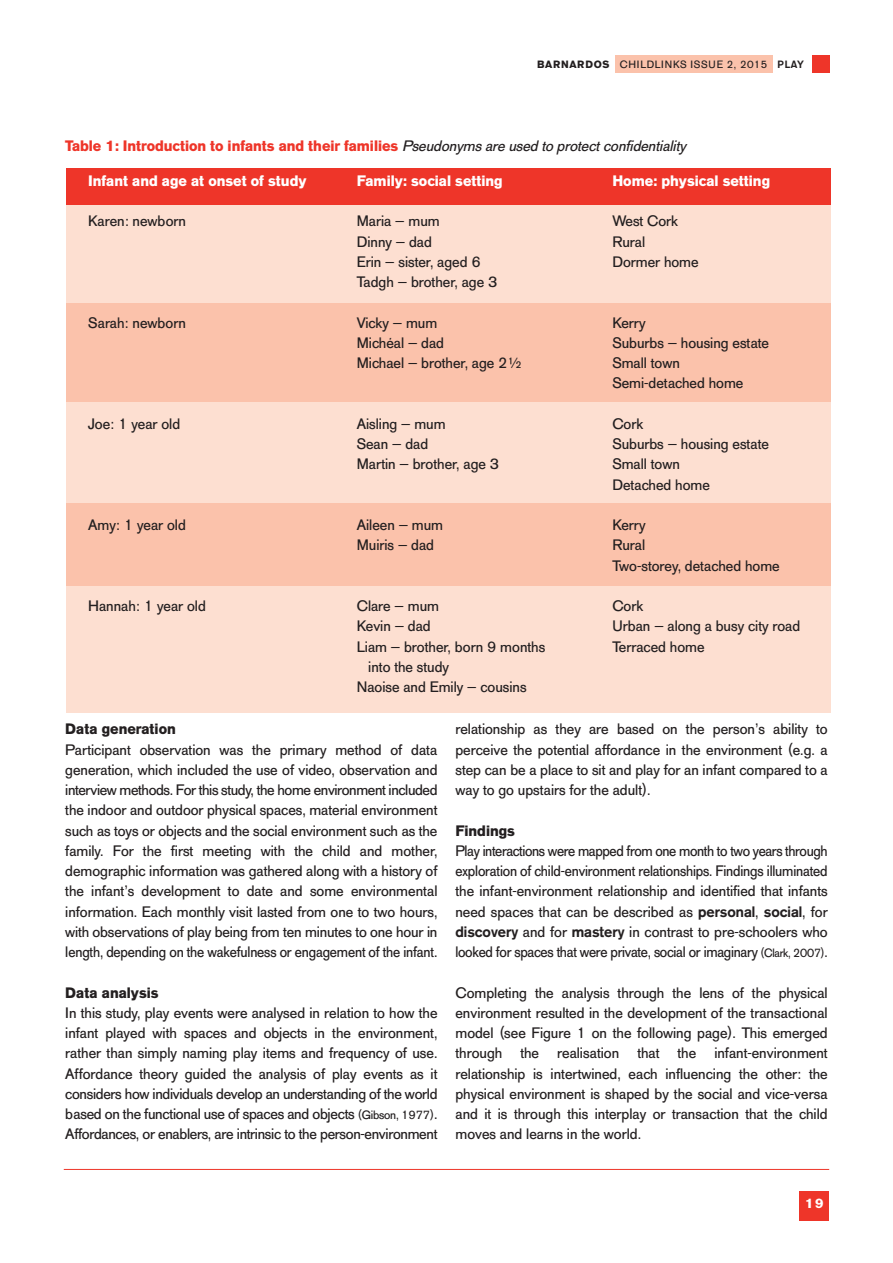
<style>
.page{position:relative;width:893px;height:1263px;background:#fff}
.page>*{position:absolute;margin:0;border:0;box-sizing:border-box;transform-origin:0 0}
.t1{font:15px/20.2px "AG Old Face";color:#231f20;text-align:justify}
.t2{font:15px/20.2px "AG Old Face";color:#231f20;text-align:justify;scale:.95 1}
.t3{font:700 15px "AG Old Face";color:#ee3529}
.t4{font:700 15px "AG Old Face";color:#fff}
.t5{font:700 15px "AG Old Face";color:#231f20}
.t6{font:700 13.5px "AG Old Face";color:#fff}
.t7{font:10.5px "AG Old Face";letter-spacing:.07em;color:#231f20}
.s1{font-weight:700}
.s2{font-weight:500}
.s3{font-weight:400;font-style:italic;color:#231f20}
.s4{font-size:12px}
</style>
<div class="page">
<div style="left:67px;top:168px;width:764px;height:38px;background:#ee3529"></div>
<div style="left:67px;top:205px;width:764px;height:98px;background:#fddfd1"></div>
<div style="left:67px;top:303px;width:764px;height:99px;background:#fbc2ab"></div>
<div style="left:67px;top:402px;width:764px;height:102px;background:#fddfd1"></div>
<div style="left:67px;top:504px;width:764px;height:83px;background:#fbc2ab"></div>
<div style="left:67px;top:587px;width:764px;height:126px;background:#fddfd1"></div>
<div style="left:799px;top:1191px;width:30px;height:29px;background:#ee3529"></div>
<hr style="left:64px;top:1169px;width:765px;height:1px;background:#ee3529">
<div style="left:813px;top:55px;width:17px;height:17px;background:#ee3529"></div>
<div style="left:615px;top:55px;width:158px;height:17px;background:#fbc2ab"></div>
<p class="t7" style="left:537px;top:60px;width:268px"><span class="s1">BARNARDOS</span> CHILDLINKS ISSUE 2, 2015 <span class="s2">PLAY</span></p>
<p class="t3" style="left:65px;top:140px;width:622px">Table 1: Introduction to infants and their families <span class="s3">Pseudonyms are used to protectconfidentiality</span></p>
<p class="t4" style="left:88px;top:175px;width:220px">Infant and age at onset of study</p>
<p class="t4" style="left:357px;top:175px;width:147px">Family: social setting</p>
<p class="t4" style="left:612px;top:175px;width:159px">Home: physical setting</p>
<p class="t1" style="left:88px;top:213px;width:99px">Karen: newborn</p>
<p class="t1" style="left:357px;top:213px;width:84px">Maria – mum</p>
<p class="t1" style="left:612px;top:213px;width:67px">West Cork</p>
<p class="t1" style="left:357px;top:233px;width:77px">Dinny – dad</p>
<p class="t1" style="left:612px;top:233px;width:34px">Rural</p>
<p class="t1" style="left:357px;top:253px;width:125px">Erin – sister, aged 6</p>
<p class="t1" style="left:612px;top:253px;width:88px">Dormer home</p>
<p class="t1" style="left:357px;top:273px;width:142px">Tadgh – brother, age 3</p>
<p class="t1" style="left:88px;top:314px;width:99px">Sarah: newborn</p>
<p class="t1" style="left:357px;top:314px;width:82px">Vicky – mum</p>
<p class="t1" style="left:612px;top:314px;width:35px">Kerry</p>
<p class="t1" style="left:357px;top:334px;width:89px">Michéal – dad</p>
<p class="t1" style="left:612px;top:334px;width:158px">Suburbs – housing estate</p>
<p class="t1" style="left:357px;top:354px;width:166px">Michael – brother, age 2½</p>
<p class="t1" style="left:612px;top:354px;width:133px">Small town<br>Semi-detached home</p>
<p class="t1" style="left:88px;top:415px;width:94px">Joe: 1 year old</p>
<p class="t1" style="left:357px;top:415px;width:90px">Aisling – mum</p>
<p class="t1" style="left:612px;top:415px;width:32px">Cork</p>
<p class="t1" style="left:357px;top:435px;width:73px">Sean – dad</p>
<p class="t1" style="left:612px;top:435px;width:158px">Suburbs – housing estate</p>
<p class="t1" style="left:357px;top:456px;width:144px">Martin – brother, age 3</p>
<p class="t1" style="left:612px;top:456px;width:99px">Small town<br>Detached home</p>
<p class="t1" style="left:88px;top:516px;width:99px">Amy: 1 year old</p>
<p class="t1" style="left:357px;top:516px;width:88px">Aileen – mum</p>
<p class="t1" style="left:612px;top:516px;width:35px">Kerry</p>
<p class="t1" style="left:357px;top:537px;width:79px">Muiris – dad</p>
<p class="t1" style="left:612px;top:537px;width:169px">Rural<br>Two-storey, detached home</p>
<p class="t1" style="left:88px;top:597px;width:119px">Hannah: 1 year old</p>
<p class="t1" style="left:357px;top:597px;width:84px">Clare – mum</p>
<p class="t1" style="left:612px;top:597px;width:32px">Cork</p>
<p class="t1" style="left:357px;top:618px;width:75px">Kevin – dad</p>
<p class="t1" style="left:612px;top:618px;width:189px">Urban – along a busy city road</p>
<p class="t1" style="left:357px;top:638px;width:190px">Liam – brother, born 9 months</p>
<p class="t1" style="left:612px;top:638px;width:94px">Terraced home</p>
<p class="t1" style="left:357px;top:658px;width:171px;text-indent:12px">into the study<br>Naoise and Emily – cousins</p>
<p class="t5" style="left:65px;top:724px;width:112px">Data generation</p>
<p class="t1" style="left:65px;top:741px;width:374px">Participant observation was the primary method of data generation, which included the use of video, observation and interview methods. For this study, the home environment included the indoor and outdoor physical spaces, material environment such as toys or objects and the social environment such as the family. For the first meeting with the child and mother, demographic information was gathered along with a history of the infant’s development to date and some environmental information. Each monthly visit lasted from one to two hours, with observations of play being from ten minutes to one hour in length, depending on the wakefulness or engagement of the infant.</p>
<p class="t5" style="left:65px;top:987px;width:95px">Data analysis</p>
<p class="t1" style="left:65px;top:1004px;width:374px">In this study, play events were analysed in relation to how the infant played with spaces and objects in the environment, rather than simply naming play items and frequency of use.<br>Affordance theory guided the analysis of play events as it considers how individuals develop an understanding of the world based on the functional use of spaces and objects <span class="s4">(Gibson, 1977)</span>.<br>Affordances, or enablers, are intrinsic to the person-environment</p>
<p class="t1" style="left:455px;top:721px;width:374px">relationship as they are based on the person’s ability to perceive the potential affordance in the environment (e.g. a step can be a place to sit and play for an infant compared to a way to go upstairs for the adult).</p>
<p class="t5" style="left:455px;top:825px;width:61px">Findings</p>
<p class="t2" style="left:455px;top:842px;width:393px">Play interactions were mapped from one month to two years through exploration of child-environment relationships. Findings illuminated the infant-environment relationship and identified that infants need spaces that can be described as <span class="s2">personal</span>, <span class="s2">social</span>, for <span class="s2">discovery</span> and for <span class="s2">mastery</span> in contrast to pre-schoolers who looked for spaces that were private, social or imaginary <span class="s4">(Clark, 2007)</span>.</p>
<p class="t1" style="left:455px;top:984px;width:374px">Completing the analysis through the lens of the physical environment resulted in the development of the transactional model (see Figure 1 on the following page). This emerged through the realisation that the infant-environment relationship is intertwined, each influencing the other: the physical environment is shaped by the social and vice-versa and it is through this interplay or transaction that the child moves and learns in the world.</p>
<p class="t6" style="left:805px;top:1198px;width:20px">19</p>
</div>
